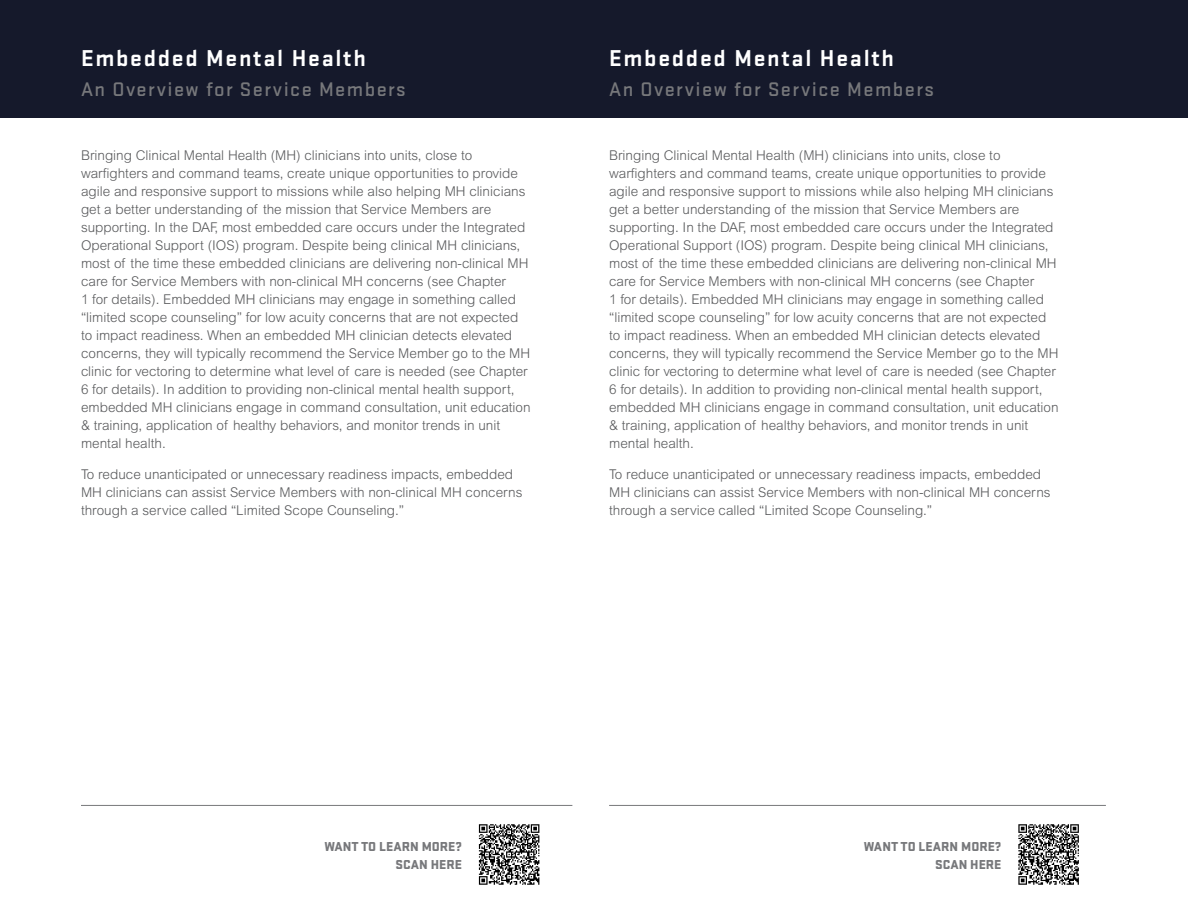
<style>
.page{position:relative;width:1188px;height:918px;background:#fff}
.page>*{position:absolute;margin:0;border:0;box-sizing:border-box;transform-origin:0 0}
.t1{font:700 23.85px "Stratum 1";letter-spacing:.07em;color:#fff}
.t2{font:500 20.4px "Stratum 1";letter-spacing:.07em;color:#77787b}
.t3{font:300 13.5px/18px "Arial MT Pro";color:#58595b}
.t4{font:900 13.5px/18px "Stratum 1";color:#77787b;text-align:right}
</style>
<div class="page">
<div style="left:0;top:0;width:1188px;height:118px;background:#15192b"></div>
<svg style="left:1018px;top:824px;width:61px;height:61px"></svg>
<svg style="left:479px;top:824px;width:60px;height:61px"></svg>
<hr style="left:609px;top:805px;width:497px;height:1px;background:#77787b">
<hr style="left:81px;top:805px;width:491px;height:1px;background:#77787b">
<h1 class="t1" style="left:81px;top:42px;width:287px">Embedded Mental Health</h1>
<h1 class="t1" style="left:609px;top:42px;width:287px">Embedded Mental Health</h1>
<h2 class="t2" style="left:81px;top:75px;width:326px">An Overview for Service Members</h2>
<h2 class="t2" style="left:609px;top:75px;width:326px">An Overview for Service Members</h2>
<p class="t3" style="left:81px;top:146px;width:451px">Bringing Clinical Mental Health (MH) clinicians into units, close to warfighters and command teams, create unique opportunities to provide agile and responsive support to missions while also helping MH clinicians get a better understanding of the mission that Service Members are supporting. In the DAF, most embedded care occurs under the Integrated Operational Support (IOS) program. Despite being clinical MH clinicians, most of the time these embedded clinicians are delivering non-clinical MH care for Service Members with non-clinical MH concerns (see Chapter<br>1 for details). Embedded MH clinicians may engage in something called “limited scope counseling” for low acuity concerns that are not expected to impact readiness. When an embedded MH clinician detects elevated concerns, they will typically recommend the Service Member go to the MH clinic for vectoring to determine what level of care is needed (see Chapter 6 for details). In addition to providing non-clinical mental health support, embedded MH clinicians engage in command consultation, unit education &amp; training, application of healthy behaviors, and monitor trends in unit mental health.</p>
<p class="t3" style="left:81px;top:466px;width:443px">To reduce unanticipated or unnecessary readiness impacts, embedded<br>MH clinicians can assist Service Members with non-clinical MH concerns through a service called “Limited Scope Counseling.”</p>
<p class="t3" style="left:609px;top:146px;width:451px">Bringing Clinical Mental Health (MH) clinicians into units, close to warfighters and command teams, create unique opportunities to provide agile and responsive support to missions while also helping MH clinicians get a better understanding of the mission that Service Members are supporting. In the DAF, most embedded care occurs under the Integrated Operational Support (IOS) program. Despite being clinical MH clinicians, most of the time these embedded clinicians are delivering non-clinical MH care for Service Members with non-clinical MH concerns (see Chapter<br>1 for details). Embedded MH clinicians may engage in something called “limited scope counseling” for low acuity concerns that are not expected to impact readiness. When an embedded MH clinician detects elevated concerns, they will typically recommend the Service Member go to the MH clinic for vectoring to determine what level of care is needed (see Chapter 6 for details). In addition to providing non-clinical mental health support, embedded MH clinicians engage in command consultation, unit education &amp; training, application of healthy behaviors, and monitor trends in unit mental health.</p>
<p class="t3" style="left:609px;top:466px;width:443px">To reduce unanticipated or unnecessary readiness impacts, embedded<br>MH clinicians can assist Service Members with non-clinical MH concerns through a service called “Limited Scope Counseling.”</p>
<p class="t4" style="left:324px;top:837px;width:139px">WANT TO LEARN MORE?<br>SCAN HERE</p>
<p class="t4" style="left:864px;top:837px;width:139px">WANT TO LEARN MORE?<br>SCAN HERE</p>
</div>
